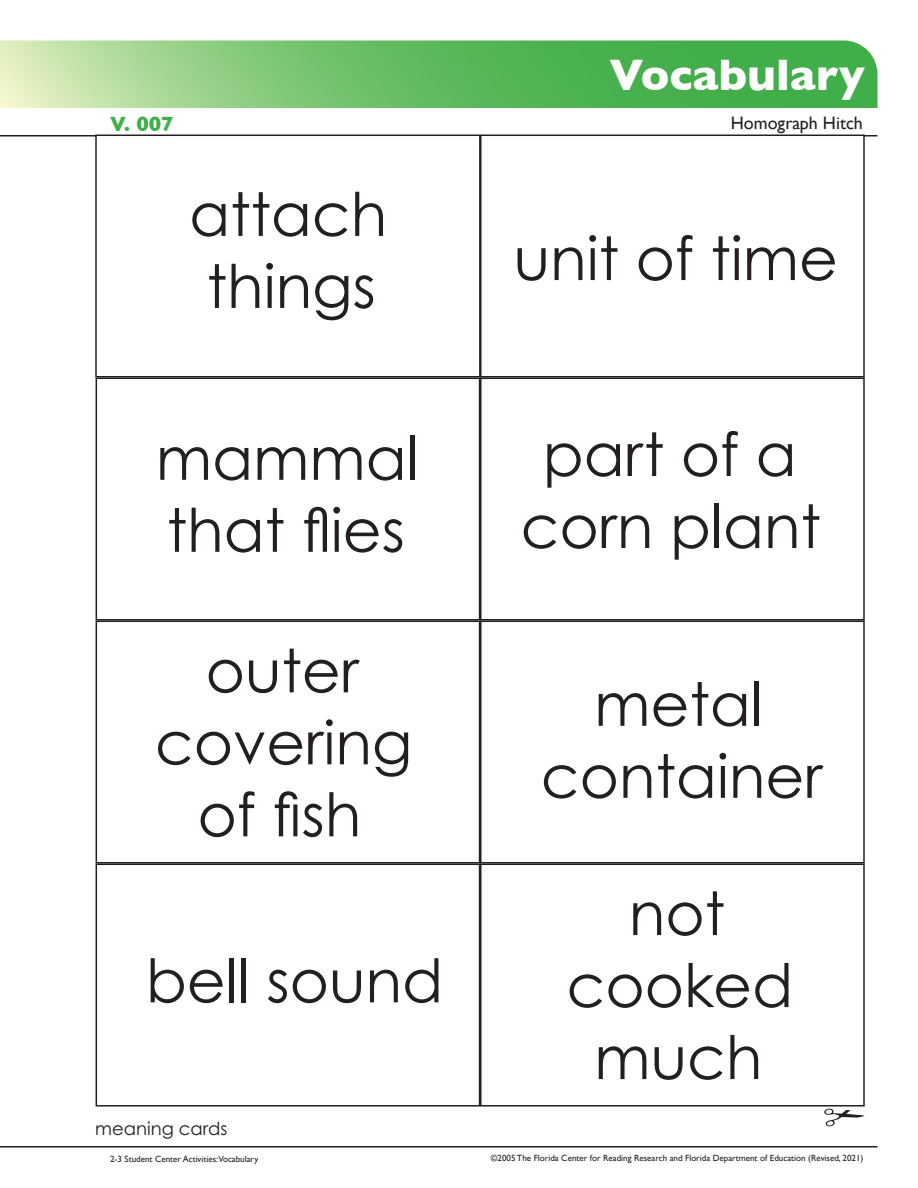
<style>
.page{position:relative;width:918px;height:1188px;background:#fff}
.page>*{position:absolute;margin:0;border:0;box-sizing:border-box;transform-origin:0 0}
.t1{font:60px/72px "Century Gothic Pro";color:#231f20;text-align:center}
.t2{font:700 45px "Gill Sans";color:#fff}
.t3{font:700 21px "Gill Sans";color:#40ae49}
.Activity_Name{font:18px "Gill Sans";color:#231f20}
.t4{font:18px "Century Gothic Pro";color:#231f20}
.t5{font:9px "Gill Sans";color:#231f20}
</style>
<div class="page">
<svg style="left:0;top:40px;width:878px;height:68px"></svg>
<hr style="left:0;top:135px;width:878px;height:1px;background:#231f20">
<hr style="left:0;top:1146px;width:878px;height:2px;background:#231f20">
<div style="left:95px;top:135px;width:386px;height:243px;border:2px solid #231f20"></div>
<div style="left:480px;top:135px;width:385px;height:243px;border:2px solid #231f20"></div>
<div style="left:96px;top:378px;width:384px;height:243px;border:2px solid #231f20"></div>
<div style="left:480px;top:378px;width:385px;height:243px;border:2px solid #231f20"></div>
<div style="left:96px;top:621px;width:384px;height:243px;border:2px solid #231f20"></div>
<div style="left:480px;top:621px;width:385px;height:243px;border:2px solid #231f20"></div>
<div style="left:96px;top:864px;width:384px;height:243px;border:2px solid #231f20"></div>
<div style="left:480px;top:864px;width:385px;height:243px;border:2px solid #231f20"></div>
<svg style="left:824px;top:1109px;width:41px;height:17px"></svg>
<h2 class="t2" style="left:609px;top:39px;width:257px">Vocabulary</h2>
<p class="t3" style="left:110px;top:107px;width:65px">V. 007</p>
<p class="Activity_Name" style="left:731px;top:112px;width:134px">Homograph Hitch</p>
<p class="t1" style="left:189px;top:178px;width:200px;text-align:left">attach things</p>
<p class="t1" style="left:514px;top:222px;width:326px">unit of time</p>
<p class="t1" style="left:156px;top:422px;width:264px;text-align:left">mammal that flies</p>
<p class="t1" style="left:521px;top:418px;width:302px">part of a corn plant</p>
<p class="t1" style="left:155px;top:634px;width:259px">outer covering of fish</p>
<p class="t1" style="left:146px;top:944px;width:299px">bell sound</p>
<p class="t4" style="left:95px;top:1117px;width:134px">meaning cards</p>
<p class="t1" style="left:541px;top:668px;width:283px">metal container</p>
<p class="t1" style="left:567px;top:877px;width:228px">not cooked much</p>
<p class="t5" style="left:110px;top:1154px;width:150px">2-3 Student Center Activities:Vocabulary</p>
<p class="t5" style="left:491px;top:1152px;width:374px">©2005 The Florida Center for Reading Research and Florida Department of Education (Revised, 2021)</p>
</div>
